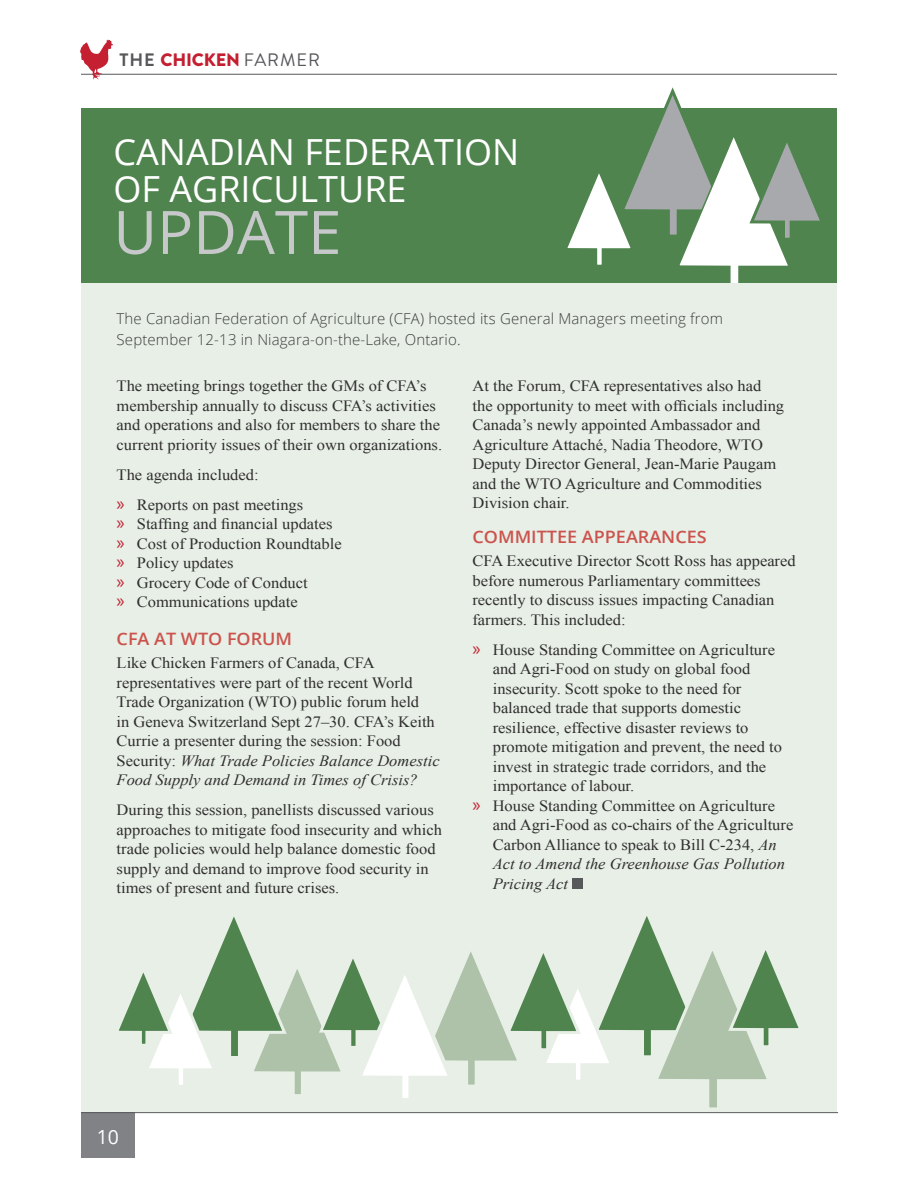
<style>
.page{position:relative;width:918px;height:1188px;background:#fff}
.page>*{position:absolute;margin:0;border:0;box-sizing:border-box;transform-origin:0 0}
.Header_1{font:60px "Open Sans";color:#c7c8ca}
.Header_1-2{font:36px/37.5px "Open Sans";color:#fff}
.t1{font:19.5px "Open Sans";color:#fff}
.t2{font:900 18px "Brandon Grotesque";letter-spacing:-.01em;color:#c31f31}
.Heading_2{font:600 17.1px "Open Sans";color:#cc534d;scale:1.05 1}
.Body{font:15.6px/19.5px "Times New Roman";color:#312f30;scale:1.05 1}
.Intro{font:300 15px/21px "Open Sans";letter-spacing:.01em;color:#3e3e3f}
.s1{font-weight:700;color:#57585a}
.s2{font-weight:400;color:#57585a}
.s3{font-family:"Myriad Pro";font-size:19.5px;color:#c31f31}
.s4{font-style:italic}
</style>
<div class="page">
<div style="left:81px;top:108px;width:756px;height:176px;background:#4f844e"></div>
<svg style="left:561px;top:87px;width:266px;height:197px"></svg>
<div style="left:81px;top:284px;width:756px;height:828px;background:#e7efe6"></div>
<div style="left:572px;top:878px;width:11px;height:11px;background:#57585a"></div>
<svg style="left:119px;top:916px;width:680px;height:192px"></svg>
<div style="left:81px;top:1113px;width:54px;height:45px;background:#808285"></div>
<hr style="left:81px;top:1112px;width:757px;height:1px;background:#57585a">
<hr style="left:81px;top:74px;width:756px;height:1px;background:#57585a">
<svg style="left:80px;top:39px;width:33px;height:41px"></svg>
<p class="t2" style="left:120px;top:47px;width:202px"><span class="s1">THE</span> CHICKEN <span class="s2">FARMER</span></p>
<p class="Header_1-2" style="left:113px;top:132px;width:408px">CANADIAN FEDERATION<br>OF AGRICULTURE</p>
<p class="Header_1" style="left:113px;top:191px;width:230px">UPDATE</p>
<p class="Intro" style="left:117px;top:307px;width:608px">The Canadian Federation of Agriculture (CFA) hosted its General Managers meeting from<br>September 12-13 in Niagara-on-the-Lake, Ontario.</p>
<p class="Body" style="left:117px;top:376px;width:312px">The meeting brings together the GMs of CFA’s membership annually to discuss CFA’s activities and operations and also for members to share the current priority issues of their own organizations.</p>
<p class="Body" style="left:117px;top:464px;width:137px">The agenda included:</p>
<p class="Body" style="left:117px;top:494px;width:179px"><span class="s3">»</span> Reports on past meetings</p>
<p class="Body" style="left:117px;top:514px;width:207px"><span class="s3">»</span> Staffing and financial updates</p>
<p class="Body" style="left:117px;top:533px;width:216px"><span class="s3">»</span> Cost of Production Roundtable</p>
<p class="Body" style="left:117px;top:553px;width:113px"><span class="s3">»</span> Policy updates</p>
<p class="Body" style="left:117px;top:572px;width:184px"><span class="s3">»</span> Grocery Code of Conduct</p>
<p class="Body" style="left:117px;top:592px;width:174px"><span class="s3">»</span> Communications update</p>
<p class="Heading_2" style="left:117px;top:627px;width:169px">CFA AT WTO FORUM</p>
<p class="Body" style="left:117px;top:653px;width:309px">Like Chicken Farmers of Canada, CFA representatives were part of the recent World Trade Organization (WTO) public forum held<br>in Geneva Switzerland Sept 27–30. CFA’s Keith Currie a presenter during the session: Food Security: <span class="s4">What Trade Policies Balance Domestic Food Supply and Demand in Times of Crisis?</span></p>
<p class="Body" style="left:117px;top:800px;width:311px">During this session, panellists discussed various approaches to mitigate food insecurity and which trade policies would help balance domestic food supply and demand to improve food security in times of present and future crises.</p>
<p class="Body" style="left:472px;top:376px;width:298px">At the Forum, CFA representatives also had the opportunity to meet with officials including Canada’s newly appointed Ambassador and Agriculture Attaché, Nadia Theodore, WTO Deputy Director General, Jean-Marie Paugam and the WTO Agriculture and Commodities Division chair.</p>
<p class="Heading_2" style="left:472px;top:525px;width:225px">COMMITTEE APPEARANCES</p>
<p class="Body" style="left:472px;top:551px;width:309px">CFA Executive Director Scott Ross has appeared before numerous Parliamentary committees recently to discuss issues impacting Canadian farmers. This included:</p>
<p class="Body" style="left:493px;top:640px;width:277px;text-indent:-20px"><span class="s3">»</span> House Standing Committee on Agriculture and Agri-Food on study on global food insecurity. Scott spoke to the need for balanced trade that supports domestic resilience, effective disaster reviews to promote mitigation and prevent, the need to invest in strategic trade corridors, and the importance of labour.</p>
<p class="Body" style="left:493px;top:796px;width:288px;text-indent:-20px"><span class="s3">»</span> House Standing Committee on Agriculture and Agri-Food as co-chairs of the Agriculture Carbon Alliance to speak to Bill C-234, <span class="s4">An Act to Amend the Greenhouse Gas Pollution Pricing Act</span></p>
<p class="t1" style="left:97px;top:1123px;width:24px">10</p>
</div>
